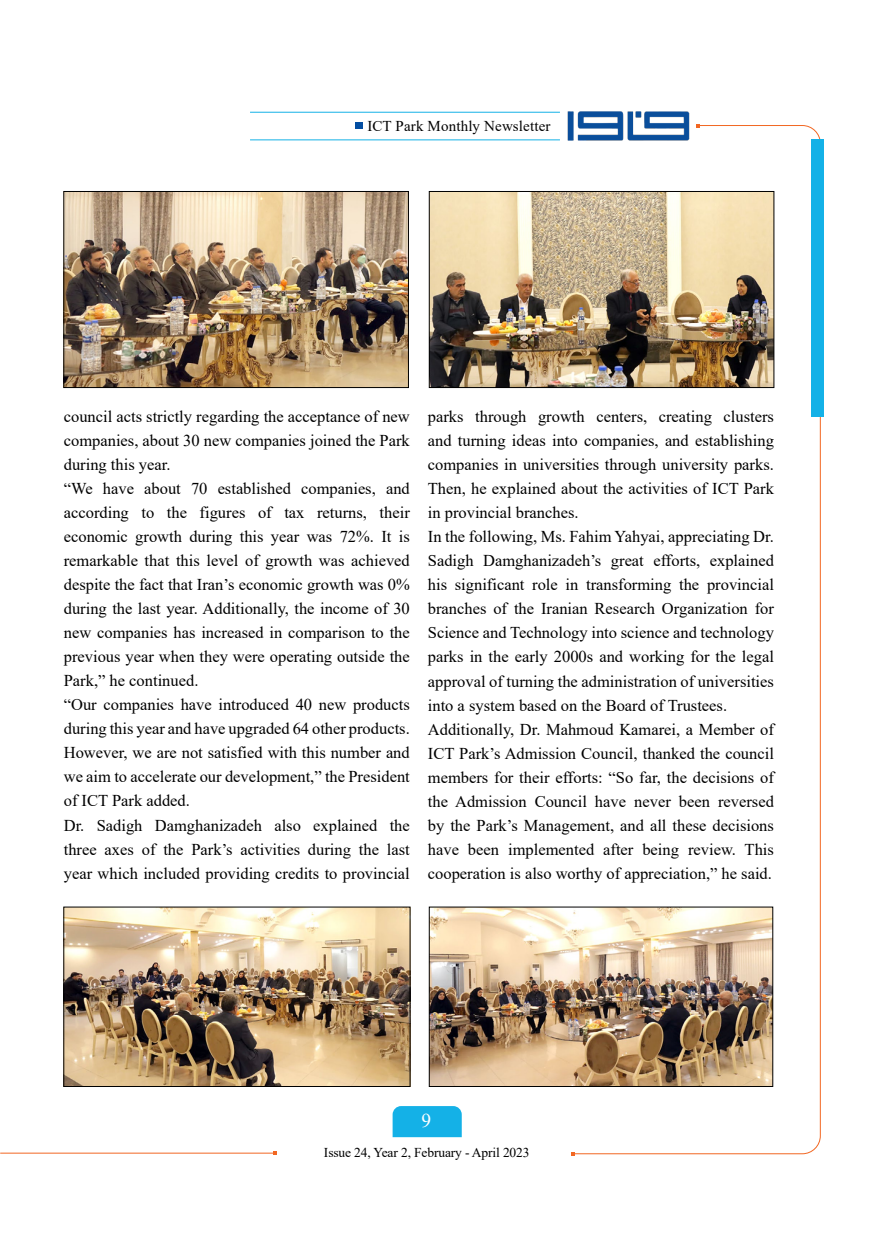
<style>
.page{position:relative;width:893px;height:1234px;background:#fff}
.page>*{position:absolute;margin:0;border:0;box-sizing:border-box;transform-origin:0 0}
.t1{font:19.5px "Times New Roman";color:#fff}
.t2{font:16.5px/24px "Times New Roman";color:#000}
.t3{font:15px "Times New Roman";letter-spacing:.01em;color:#000}
.t4{font:13.5px "Times New Roman";letter-spacing:-.01em;color:#000}
</style>
<div class="page">
<div style="left:356px;top:122px;width:7px;height:7px;background:#034ea2"></div>
<div style="left:393px;top:1106px;width:69px;height:30px;background:#14b1e7"></div>
<hr style="left:250px;top:112px;width:310px;height:1px;background:#14b1e7">
<hr style="left:250px;top:139px;width:310px;height:1px;background:#14b1e7">
<img style="left:568px;top:112px;width:121px;height:28px">
<hr style="left:0;top:1152px;width:275px;height:1px;background:#f26722">
<svg style="left:572px;top:125px;width:249px;height:1029px"></svg>
<div style="left:811px;top:139px;width:13px;height:277px;background:#14b1e7"></div>
<img style="left:65px;top:908px;width:343px;height:176px">
<img style="left:431px;top:908px;width:340px;height:176px">
<img style="left:65px;top:193px;width:342px;height:193px">
<div style="left:63px;top:191px;width:346px;height:197px;border:1px solid #000"></div>
<img style="left:431px;top:193px;width:341px;height:193px">
<div style="left:429px;top:191px;width:345px;height:197px;border:1px solid #000"></div>
<p class="t3" style="left:367px;top:115px;width:185px">ICT Park Monthly Newsletter</p>
<p class="t2" style="left:64px;top:404px;width:348px">council acts strictly regarding the acceptance of new</p>
<p class="t2" style="left:64px;top:428px;width:348px">companies, about 30 new companies joined the Park</p>
<p class="t2" style="left:64px;top:452px;width:108px">during this year.</p>
<p class="t2" style="left:386px;top:476px;width:25px">and</p>
<p class="t2" style="left:103px;top:476px;width:33px">have</p>
<p class="t2" style="left:144px;top:476px;width:38px">about</p>
<p class="t2" style="left:218px;top:476px;width:75px">established</p>
<p class="t2" style="left:301px;top:476px;width:76px">companies,</p>
<p class="t2" style="left:64px;top:476px;width:30px">“We</p>
<p class="t2" style="left:191px;top:476px;width:18px">70</p>
<p class="t2" style="left:64px;top:500px;width:67px">according</p>
<p class="t2" style="left:64px;top:524px;width:348px">economic growth during this year was 72%. It is</p>
<p class="t2" style="left:64px;top:548px;width:348px">remarkable that this level of growth was achieved</p>
<p class="t2" style="left:64px;top:572px;width:348px">despite the fact that Iran s’ economic growth was 0%</p>
<p class="t2" style="left:64px;top:596px;width:348px">during the last year. Additionally, the income of 30</p>
<p class="t2" style="left:64px;top:620px;width:348px">new companies has increased in comparison to the</p>
<p class="t2" style="left:64px;top:644px;width:348px">previous year when they were operating outside the</p>
<p class="t2" style="left:64px;top:668px;width:136px">Park,” he continued.</p>
<p class="t2" style="left:64px;top:692px;width:348px">“Our companies have introduced 40 new products</p>
<p class="t2" style="left:64px;top:716px;width:348px">during this year and have upgraded 64 other products.</p>
<p class="t2" style="left:64px;top:740px;width:348px">However, we are not satisfied with this number and</p>
<p class="t2" style="left:64px;top:764px;width:348px">we aim to accelerate our development,” the President</p>
<p class="t2" style="left:64px;top:788px;width:128px">of ICT Park added.</p>
<p class="t2" style="left:390px;top:812px;width:22px">the</p>
<p class="t2" style="left:167px;top:500px;width:22px">the</p>
<p class="t2" style="left:200px;top:500px;width:47px">figures</p>
<p class="t2" style="left:380px;top:500px;width:32px">their</p>
<p class="t2" style="left:258px;top:500px;width:15px">of</p>
<p class="t2" style="left:141px;top:500px;width:14px">to</p>
<p class="t2" style="left:284px;top:500px;width:22px">tax</p>
<p class="t2" style="left:317px;top:500px;width:51px">returns,</p>
<p class="t2" style="left:97px;top:812px;width:47px">Sadigh</p>
<p class="t2" style="left:155px;top:812px;width:109px">Damghanizadeh</p>
<p class="t2" style="left:274px;top:812px;width:28px">also</p>
<p class="t2" style="left:313px;top:812px;width:66px">explained</p>
<p class="t2" style="left:64px;top:812px;width:22px">Dr.</p>
<p class="t2" style="left:64px;top:836px;width:348px">three<br>year which included providing credits to provincial</p>
<p class="t2" style="left:163px;top:836px;width:22px">the</p>
<p class="t2" style="left:191px;top:836px;width:43px">Park s’</p>
<p class="t2" style="left:241px;top:836px;width:61px">activities</p>
<p class="t2" style="left:308px;top:836px;width:45px">during</p>
<p class="t2" style="left:359px;top:836px;width:22px">the</p>
<p class="t2" style="left:387px;top:836px;width:24px">last</p>
<p class="t2" style="left:142px;top:836px;width:15px">of</p>
<p class="t2" style="left:105px;top:836px;width:31px">axes</p>
<p class="t2" style="left:428px;top:404px;width:37px">parks</p>
<p class="t2" style="left:428px;top:428px;width:348px">and turning ideas into companies, and establishing</p>
<p class="t2" style="left:428px;top:452px;width:348px">companies in universities through university parks.</p>
<p class="t2" style="left:428px;top:476px;width:348px">Then, he explained about the activities of ICT Park</p>
<p class="t2" style="left:428px;top:500px;width:152px">in provincial branches.</p>
<p class="t2" style="left:428px;top:524px;width:348px">In the following, Ms. Fahim Yahyai, appreciating Dr.</p>
<p class="t2" style="left:710px;top:548px;width:66px">explained</p>
<p class="t2" style="left:475px;top:404px;width:53px">through</p>
<p class="t2" style="left:538px;top:404px;width:48px">growth</p>
<p class="t2" style="left:659px;top:404px;width:55px">creating</p>
<p class="t2" style="left:723px;top:404px;width:52px">clusters</p>
<p class="t2" style="left:596px;top:404px;width:52px">centers,</p>
<p class="t2" style="left:428px;top:548px;width:47px">Sadigh</p>
<p class="t2" style="left:483px;top:548px;width:120px">Damghanizadeh s’</p>
<p class="t2" style="left:653px;top:548px;width:48px">efforts,</p>
<p class="t2" style="left:611px;top:548px;width:34px">great</p>
<p class="t2" style="left:428px;top:572px;width:21px">his</p>
<p class="t2" style="left:428px;top:596px;width:348px">branches of the Iranian Research Organization for</p>
<p class="t2" style="left:428px;top:620px;width:348px">Science and Technology into science and technology</p>
<p class="t2" style="left:428px;top:644px;width:348px">parks in the early 2000s and working for the legal</p>
<p class="t2" style="left:428px;top:668px;width:348px">approval of turning the administration of universities</p>
<p class="t2" style="left:428px;top:692px;width:301px">into a system based on the Board of Trustees.</p>
<p class="t2" style="left:428px;top:716px;width:348px">Additionally, Dr. Mahmoud Kamarei a, Member of</p>
<p class="t2" style="left:428px;top:740px;width:348px">ICT Park s’ Admission Council, thanked the council</p>
<p class="t2" style="left:428px;top:764px;width:348px">members for their efforts: “So far, the decisions of</p>
<p class="t2" style="left:718px;top:788px;width:57px">reversed</p>
<p class="t2" style="left:455px;top:572px;width:71px">significant</p>
<p class="t2" style="left:532px;top:572px;width:27px">role</p>
<p class="t2" style="left:566px;top:572px;width:14px">in</p>
<p class="t2" style="left:586px;top:572px;width:87px">transforming</p>
<p class="t2" style="left:679px;top:572px;width:22px">the</p>
<p class="t2" style="left:707px;top:572px;width:68px">provincial</p>
<p class="t2" style="left:428px;top:788px;width:100px">the Admission</p>
<p class="t2" style="left:428px;top:812px;width:348px">by the Park s’ Management, and all these decisions</p>
<p class="t2" style="left:745px;top:836px;width:31px">This</p>
<p class="t2" style="left:535px;top:788px;width:54px">Council</p>
<p class="t2" style="left:595px;top:788px;width:33px">have</p>
<p class="t2" style="left:679px;top:788px;width:33px">been</p>
<p class="t2" style="left:634px;top:788px;width:38px">never</p>
<p class="t2" style="left:428px;top:836px;width:346px">have<br>cooperation is also worthy of appreciation,” he said.</p>
<p class="t2" style="left:468px;top:836px;width:33px">been</p>
<p class="t2" style="left:508px;top:836px;width:88px">implemented</p>
<p class="t2" style="left:642px;top:836px;width:38px">being</p>
<p class="t2" style="left:688px;top:836px;width:49px">review.</p>
<p class="t2" style="left:603px;top:836px;width:32px">after</p>
<p class="t1" style="left:422px;top:1106px;width:11px">9</p>
<p class="t4" style="left:324px;top:1142px;width:207px">Issue 24, Year 2, February - April 2023</p>
</div>
